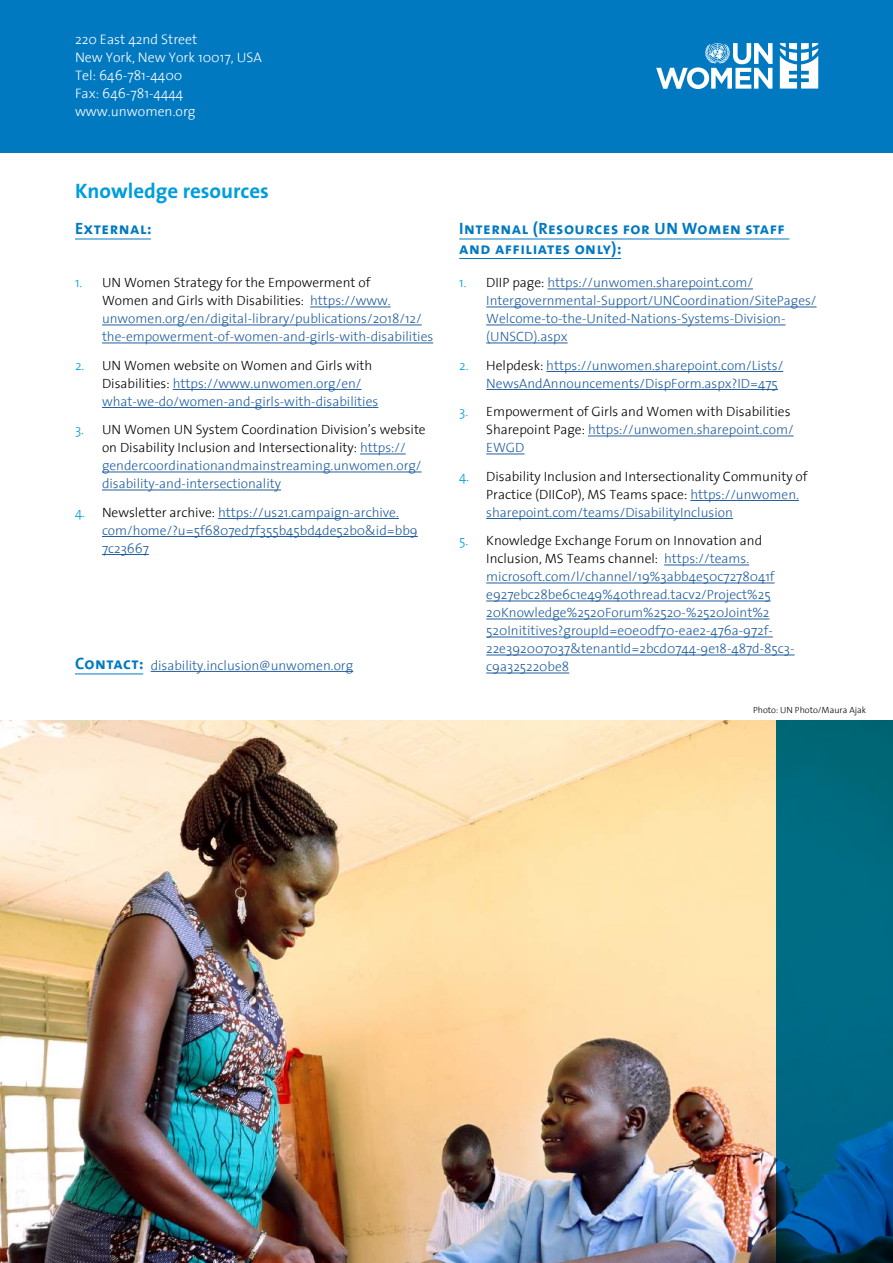
<style>
.page{position:relative;width:893px;height:1263px;background:#fff}
.page>*{position:absolute;margin:0;border:0;box-sizing:border-box;transform-origin:0 0}
.t1{font:700 21px "The Sans";color:#009ddc}
.t2{font:16.5px/19.5px "The Sans Bold Caps";letter-spacing:.03em;color:#0079c1}
.t3{font:300 13.8px/18px "The Sans";color:#fff}
.t4{font:300 13.5px/18px "The Sans";color:#215e9e}
.t5{font:300 13.5px/18px "The Sans";color:#000}
.t6{font:300 9px "The Sans";color:#000}
.s1{color:#009ddc}
.s2{color:#000}
.s3{font-family:"The Sans Bold Caps";font-weight:400;font-size:16.5px;color:#0079c1}
.s4{color:#215e9e}
</style>
<div class="page">
<div style="left:0;top:0;width:893px;height:153px;background:#0079c1"></div>
<svg style="left:656px;top:43px;width:116px;height:46px"></svg>
<svg style="left:780px;top:43px;width:38px;height:46px"></svg>
<hr style="left:75px;top:239px;width:76px;height:1px;background:#0079c1">
<hr style="left:547px;top:289px;width:206px;height:1px;background:#215e9e">
<hr style="left:486px;top:307px;width:330px;height:1px;background:#215e9e">
<hr style="left:486px;top:325px;width:299px;height:1px;background:#215e9e">
<hr style="left:486px;top:343px;width:82px;height:1px;background:#215e9e">
<hr style="left:546px;top:371px;width:237px;height:1px;background:#215e9e">
<hr style="left:486px;top:389px;width:292px;height:1px;background:#215e9e">
<hr style="left:588px;top:436px;width:206px;height:1px;background:#215e9e">
<hr style="left:486px;top:454px;width:38px;height:1px;background:#215e9e">
<hr style="left:690px;top:500px;width:109px;height:1px;background:#215e9e">
<hr style="left:486px;top:518px;width:247px;height:1px;background:#215e9e">
<hr style="left:664px;top:565px;width:85px;height:1px;background:#215e9e">
<hr style="left:486px;top:583px;width:289px;height:1px;background:#215e9e">
<hr style="left:486px;top:601px;width:285px;height:1px;background:#215e9e">
<hr style="left:486px;top:619px;width:283px;height:1px;background:#215e9e">
<hr style="left:486px;top:637px;width:287px;height:1px;background:#215e9e">
<hr style="left:486px;top:655px;width:309px;height:1px;background:#215e9e">
<hr style="left:486px;top:673px;width:83px;height:1px;background:#215e9e">
<hr style="left:310px;top:307px;width:81px;height:1px;background:#215e9e">
<hr style="left:102px;top:325px;width:320px;height:1px;background:#215e9e">
<hr style="left:102px;top:343px;width:331px;height:1px;background:#215e9e">
<hr style="left:173px;top:389px;width:189px;height:1px;background:#215e9e">
<hr style="left:102px;top:407px;width:276px;height:1px;background:#215e9e">
<hr style="left:360px;top:454px;width:46px;height:1px;background:#215e9e">
<hr style="left:102px;top:472px;width:320px;height:1px;background:#215e9e">
<hr style="left:102px;top:490px;width:179px;height:1px;background:#215e9e">
<hr style="left:218px;top:518px;width:181px;height:1px;background:#215e9e">
<hr style="left:102px;top:536px;width:316px;height:1px;background:#215e9e">
<hr style="left:102px;top:554px;width:47px;height:1px;background:#215e9e">
<hr style="left:459px;top:239px;width:330px;height:1px;background:#0079c1">
<hr style="left:459px;top:258px;width:162px;height:1px;background:#0079c1">
<hr style="left:75px;top:673px;width:68px;height:1px;background:#0079c1">
<hr style="left:151px;top:671px;width:202px;height:1px;background:#215e9e">
<img style="left:0;top:720px;width:776px;height:543px">
<svg style="left:776px;top:720px;width:117px;height:543px;background:#006383"></svg>
<p class="t3" style="left:75px;top:30px;width:188px">220 East 42nd Street<br>New York, New York 10017, USA<br>Tel: 646-781-4400<br>Fax: 646-781-4444 www.unwomen.org</p>
<h1 class="t1" style="left:75px;top:174px;width:195px">Knowledge resources</h1>
<p class="t2" style="left:75px;top:219px;width:78px">External:</p>
<p class="t4" style="left:102px;top:273px;width:333px;text-indent:-27px"><span class="s1">1.</span> <span class="s2">UN Women Strategy for the Empowerment of<br>Women and Girls with Disabilities:</span> https://www. unwomen.org/en/digital-library/publications/2018/12/ the-empowerment-of-women-and-girls-with-disabilities</p>
<p class="t4" style="left:102px;top:355px;width:278px;text-indent:-27px"><span class="s1">2.</span> <span class="s2">UN Women website on Women and Girls with<br>Disabilities:</span> https://www.unwomen.org/en/ what-we-do/women-and-girls-with-disabilities</p>
<p class="t4" style="left:102px;top:420px;width:325px;text-indent:-27px"><span class="s1">3.</span> <span class="s2">UN Women UN System Coordination Division’s website on Disability Inclusion and Intersectionality:</span> https:// gendercoordinationandmainstreaming.unwomen.org/ disability-and-intersectionality</p>
<p class="t4" style="left:102px;top:502px;width:317px;text-indent:-27px"><span class="s1">4.</span> <span class="s2">Newsletter archive:</span> https://us21.campaign-archive. com/home/?u=5f6807ed7f355b45bd4de52b0&amp;id=bb9<br>7c23667</p>
<p class="t4" style="left:75px;top:655px;width:280px"><span class="s3">Contact:</span> disability.inclusion@unwomen.org</p>
<p class="t2" style="left:459px;top:219px;width:327px">Internal (Resources for UN Women staff and affiliates only):</p>
<p class="t4" style="left:486px;top:273px;width:332px;text-indent:-27px"><span class="s1">1.</span> <span class="s2">DIIP page:</span> https://unwomen.sharepoint.com/ Intergovernmental-Support/UNCoordination/SitePages/ Welcome-to-the-United-Nations-Systems-Division-(UNSCD).aspx</p>
<p class="t4" style="left:486px;top:355px;width:299px;text-indent:-27px"><span class="s1">2.</span> <span class="s2">Helpdesk:</span> https://unwomen.sharepoint.com/Lists/<br>NewsAndAnnouncements/DispForm.aspx?ID=475</p>
<p class="t5" style="left:486px;top:402px;width:309px;text-indent:-27px"><span class="s1">3.</span> Empowerment of Girls and Women with Disabilities<br>Sharepoint Page: <span class="s4">https://unwomen.sharepoint.com/<br>EWGD</span></p>
<p class="t5" style="left:486px;top:466px;width:323px;text-indent:-27px"><span class="s1">4.</span> Disability Inclusion and Intersectionality Community of<br>Practice (DIICoP), MS Teams space: <span class="s4">https://unwomen. sharepoint.com/teams/DisabilityInclusion</span></p>
<p class="t4" style="left:486px;top:531px;width:310px;text-indent:-27px"><span class="s1">5.</span> <span class="s2">Knowledge Exchange Forum on Innovation and Inclusion, MS Teams channel:</span> https://teams. microsoft.com/l/channel/19%3abb4e50c7278041f e927ebc28be6c1e49%40thread.tacv2/Project%25<br>20Knowledge%2520Forum%2520-%2520Joint%2<br>520Inititives?groupId=e0e0df70-eae2-476a-972f-22e392007037&amp;tenantId=2bcd0744-9e18-487d-85c3- c9a325220be8</p>
<p class="t6" style="left:753px;top:702px;width:114px">Photo: UN Photo/Maura Ajak</p>
</div>
